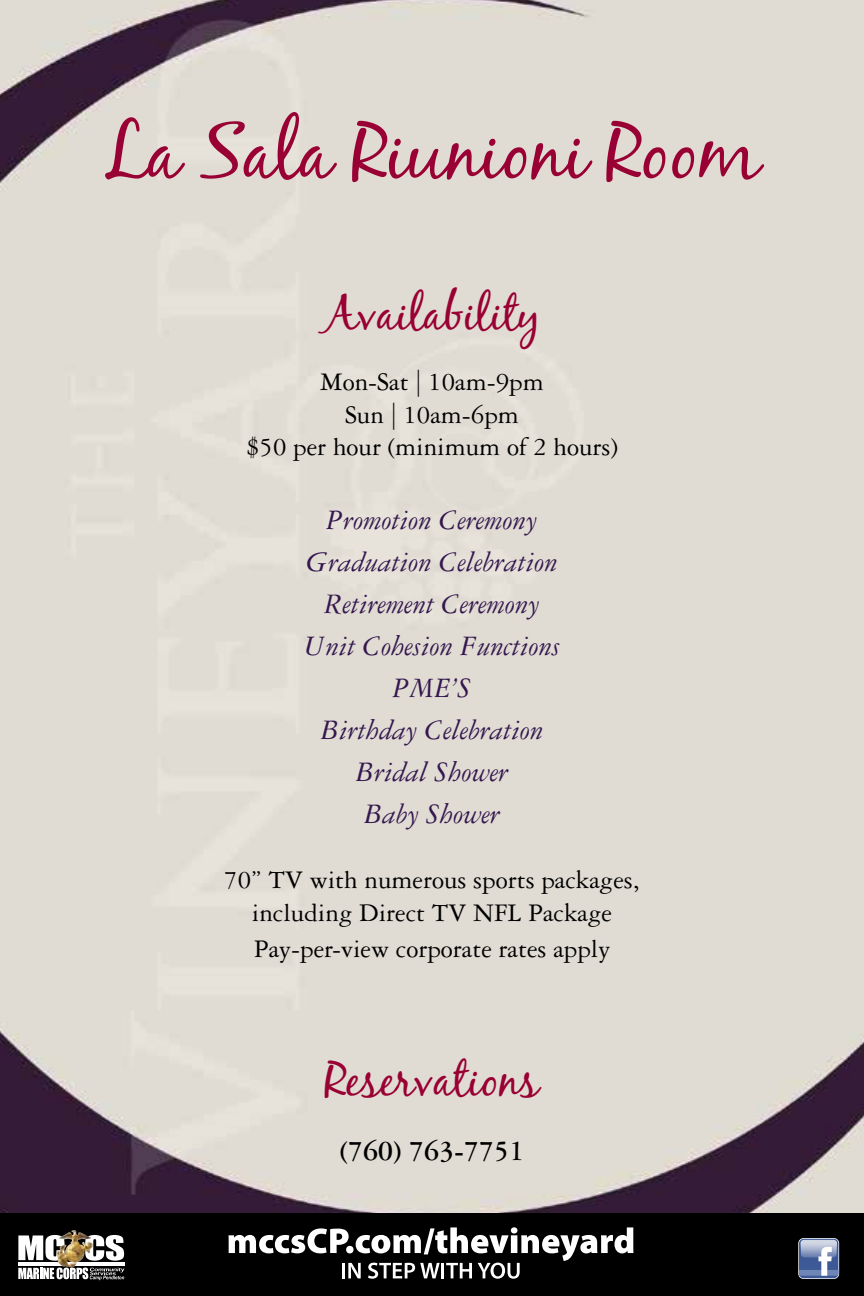
<style>
.page{position:relative;width:864px;height:1296px;background:#fff}
.page>*{position:absolute;margin:0;border:0;box-sizing:border-box;transform-origin:0 0}
.t1{font:78px "Black Jack";color:#903}
.t2{font:48px "Black Jack";color:#903}
.t3{font:italic 30px/42px "Garamond 3 LT Std";color:#35174f;text-align:center}
.t4{font:700 30px "Garamond 3 LT Std";color:#000}
.t5{font:27px/32.4px "Garamond 3 LT Std";color:#000;text-align:center}
</style>
<div class="page">
<div style="left:0;top:0;width:864px;height:1213px;background:#e0dcd3"></div>
<div style="left:0;top:1213px;width:864px;height:83px;background:#000"></div>
<svg style="left:798px;top:1238px;width:41px;height:41px"></svg>
<div style="left:799px;top:1239px;width:39px;height:39px;background:#3d5a96;border-radius:4px"></div>
<svg style="left:799px;top:1240px;width:39px;height:36px"></svg>
<svg style="left:229px;top:1227px;width:404px;height:52px"></svg>
<hr style="left:18px;top:1262px;width:106px;height:4px;background:#fff">
<svg style="left:18px;top:1235px;width:38px;height:26px"></svg>
<svg style="left:93px;top:1235px;width:31px;height:26px"></svg>
<svg style="left:18px;top:1268px;width:106px;height:12px"></svg>
<img style="left:56px;top:1230px;width:37px;height:38px">
<h1 class="t1" style="left:103px;top:104px;width:659px">La Sala Riunioni Room</h1>
<h2 class="t2" style="left:324px;top:284px;width:218px">Availability</h2>
<p class="t5" style="left:246px;top:366px;width:373px">Mon-Sat | 10am-9pm<br>Sun | 10am-6pm<br>$50 per hour (minimum of 2 hours)</p>
<p class="t3" style="left:304px;top:500px;width:258px">Promotion Ceremony<br>Graduation Celebration<br>Retirement Ceremony<br>Unit Cohesion Functions<br>PME’S<br>Birthday Celebration<br>Bridal Shower<br>Baby Shower</p>
<p class="t5" style="left:224px;top:864px;width:417px">70” TV with numerous sports packages, including Direct TV NFL Package</p>
<p class="t5" style="left:254px;top:932px;width:358px">Pay-per-view corporate rates apply</p>
<h2 class="t2" style="left:325px;top:1051px;width:216px">Reservations</h2>
<p class="t4" style="left:340px;top:1134px;width:186px">(760) 763-7751</p>
</div>
